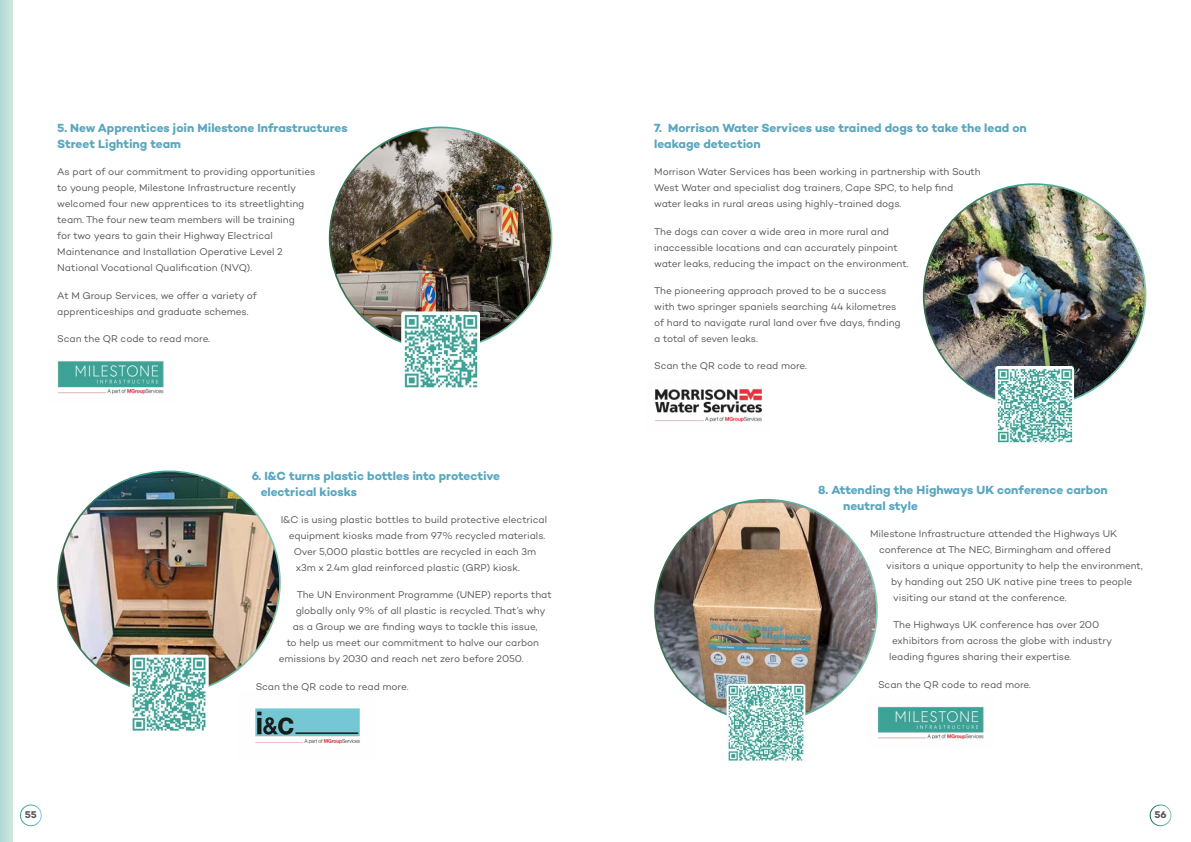
<style>
.page{position:relative;width:1191px;height:842px;background:#fff}
.page>*{position:absolute;margin:0;border:0;box-sizing:border-box;transform-origin:0 0}
.t1{font:700 12px/16px "Campton";color:#58a6c0}
.t2{font:10px/16px "Campton";letter-spacing:-.005em;color:#575656}
.t3{font:700 10px "Campton";color:#575656}
</style>
<div class="page">
<svg style="left:0;top:0;width:13px;height:842px;background:#bfdfd8"></svg>
<div style="left:20px;top:805px;width:22px;height:21px;border:1px solid #fff;border-radius:50%"></div>
<div style="left:1149px;top:805px;width:22px;height:21px;border:1px solid #fff;border-radius:50%"></div>
<img style="left:330px;top:127px;width:221px;height:222px;border-radius:111px">
<img style="left:58px;top:471px;width:222px;height:222px;border-radius:111px">
<img style="left:923px;top:184px;width:222px;height:222px;border-radius:111px">
<img style="left:655px;top:500px;width:222px;height:221px;border-radius:111px">
<img style="left:401px;top:311px;width:79px;height:77px">
<img style="left:995px;top:366px;width:79px;height:79px">
<img style="left:726px;top:684px;width:79px;height:79px">
<img style="left:130px;top:655px;width:79px;height:77px">
<img style="left:57px;top:361px;width:107px;height:33px">
<img style="left:877px;top:706px;width:107px;height:34px">
<img style="left:255px;top:708px;width:105px;height:36px">
<img style="left:655px;top:389px;width:107px;height:33px">
<p class="t1" style="left:57px;top:120px;width:292px">5. New Apprentices join Milestone Infrastructures<br>Street Lighting team</p>
<p class="t2" style="left:57px;top:164px;width:260px">As part of our commitment to providing opportunities to young people, Milestone Infrastructure recently welcomed four new apprentices to its streetlighting team. The four new team members will be training<br>for two years to gain their Highway Electrical Maintenance and Installation Operative Level 2<br>National Vocational Qualification (NVQ).</p>
<p class="t2" style="left:57px;top:287px;width:201px">At M Group Services, we offer a variety of apprenticeships and graduate schemes.</p>
<p class="t2" style="left:57px;top:330px;width:154px">Scan the QR code to read more.</p>
<p class="t1" style="left:261px;top:467px;width:241px;text-indent:-9px">6. I&amp;C turns plastic bottles into protective electrical kiosks</p>
<p class="t2" style="left:281px;top:511px;width:268px">I&amp;C is using plastic bottles to build protective electrical</p>
<p class="t2" style="left:289px;top:527px;width:258px">equipment kiosks made from 97% recycled materials.</p>
<p class="t2" style="left:294px;top:543px;width:244px">Over 5,000 plastic bottles are recycled in each 3m</p>
<p class="t2" style="left:296px;top:559px;width:226px">x3m x 2.4m glad reinforced plastic (GRP) kiosk.</p>
<p class="t2" style="left:297px;top:587px;width:256px">The UN Environment Programme (UNEP) reports that</p>
<p class="t2" style="left:296px;top:603px;width:251px">globally only 9% of all plastic is recycled. That’s why</p>
<p class="t2" style="left:293px;top:619px;width:246px">as a Group we are finding ways to tackle this issue,</p>
<p class="t2" style="left:287px;top:635px;width:254px">to help us meet our commitment to halve our carbon</p>
<p class="t2" style="left:279px;top:651px;width:246px">emissions by 2030 and reach net zero before 2050.</p>
<p class="t2" style="left:256px;top:678px;width:154px">Scan the QR code to read more.</p>
<p class="t1" style="left:654px;top:120px;width:374px">7. Morrison Water Services use trained dogs to take the lead on leakage detection</p>
<p class="t2" style="left:654px;top:164px;width:328px">Morrison Water Services has been working in partnership with South<br>West Water and specialist dog trainers, Cape SPC, to help find water leaks in rural areas using highly-trained dogs.</p>
<p class="t2" style="left:654px;top:223px;width:256px">The dogs can cover a wide area in more rural and inaccessible locations and can accurately pinpoint water leaks, reducing the impact on the environment.</p>
<p class="t2" style="left:654px;top:282px;width:248px">The pioneering approach proved to be a success with two springer spaniels searching 44 kilometres of hard to navigate rural land over five days, finding a total of seven leaks.</p>
<p class="t2" style="left:654px;top:358px;width:154px">Scan the QR code to read more.</p>
<p class="t1" style="left:843px;top:481px;width:266px;text-indent:-25px">8. Attending the Highways UK conference carbon neutral style</p>
<p class="t2" style="left:870px;top:525px;width:249px">Milestone Infrastructure attended the Highways UK</p>
<p class="t2" style="left:879px;top:541px;width:233px">conference at The NEC, Birmingham and offered</p>
<p class="t2" style="left:886px;top:557px;width:258px">visitors a unique opportunity to help the environment,</p>
<p class="t2" style="left:891px;top:573px;width:243px">by handing out 250 UK native pine trees to people</p>
<p class="t2" style="left:893px;top:589px;width:175px">visiting our stand at the conference.</p>
<p class="t2" style="left:893px;top:617px;width:208px">The Highways UK conference has over 200</p>
<p class="t2" style="left:892px;top:633px;width:221px">exhibitors from across the globe with industry</p>
<p class="t2" style="left:889px;top:649px;width:184px">leading figures sharing their expertise.</p>
<p class="t2" style="left:878px;top:676px;width:154px">Scan the QR code to read more.</p>
<p class="t3" style="left:25px;top:808px;width:14px">55</p>
<p class="t3" style="left:1154px;top:808px;width:14px">56</p>
</div>
